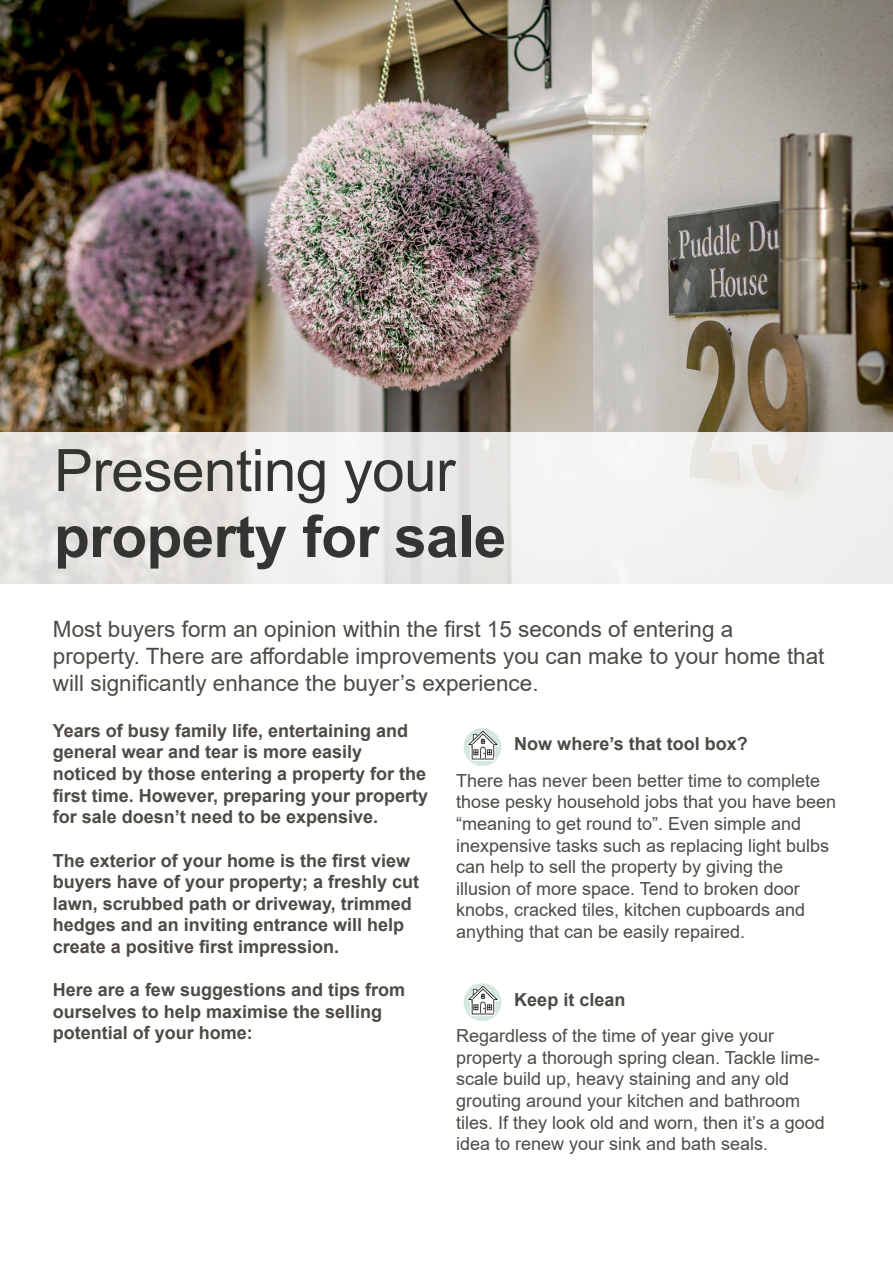
<style>
.page{position:relative;width:893px;height:1263px;background:#fff}
.page>*{position:absolute;margin:0;border:0;box-sizing:border-box;transform-origin:0 0}
.t1{font:700 58.5px/66px "Arial";letter-spacing:-.01em;color:#343533}
.t2{font:22.5px/27px "Arial";color:#4e4b46}
.t3{font:18px/21.6px "Arial";color:#4e4b46}
.t4{font:700 18px/21.6px "Arial";color:#4e4b46}
.s1{font-weight:400}
</style>
<div class="page">
<img style="left:0;top:0;width:893px;height:432px">
<svg style="left:0;top:432px;width:893px;height:152px;fill:#f0efee"></svg>
<img style="left:463px;top:728px;width:39px;height:38px">
<img style="left:463px;top:983px;width:39px;height:38px">
<p class="t1" style="left:54px;top:438px;width:454px"><span class="s1">Presenting your </span>property for sale</p>
<p class="t2" style="left:53px;top:616px;width:682px">Most buyers form an opinion within the first 15 seconds of entering a</p>
<p class="t2" style="left:53px;top:643px;width:773px">property. There are affordable improvements you can make to your home that will significantly enhance the buyer’s experience.</p>
<p class="t4" style="left:53px;top:720px;width:357px">Years of busy family life, entertaining and general wear and tear is more easily</p>
<p class="t4" style="left:53px;top:763px;width:377px;text-align:justify">noticed by those entering a property for the first time. However, preparing your property for sale doesn’t need to be expensive.</p>
<p class="t4" style="left:53px;top:849px;width:368px">The exterior of your home is the first view buyers have of your property; a freshly cut lawn, scrubbed path or driveway, trimmed hedges and an inviting entrance will help create a positive first impression.</p>
<p class="t4" style="left:53px;top:979px;width:354px">Here are a few suggestions and tips from ourselves to help maximise the selling</p>
<p class="t4" style="left:53px;top:1022px;width:202px">potential of your home:</p>
<p class="t4" style="left:514px;top:733px;width:235px">Now where’s that tool box?</p>
<p class="t3" style="left:456px;top:770px;width:382px">There has never been better time to complete those pesky household jobs that you have been “meaning to get round to”. Even simple and inexpensive tasks such as replacing light bulbs can help to sell the property by giving the</p>
<p class="t3" style="left:456px;top:878px;width:351px">illusion of more space. Tend to broken door knobs, cracked tiles, kitchen cupboards and anything that can be easily repaired.</p>
<p class="t4" style="left:514px;top:988px;width:113px">Keep it clean</p>
<p class="t3" style="left:456px;top:1025px;width:320px">Regardless of the time of year give your</p>
<p class="t3" style="left:456px;top:1046px;width:370px">property a thorough spring clean. Tackle lime&shy;scale build up, heavy staining and any old grouting around your kitchen and bathroom tiles. If they look old and worn, then it’s a good idea to renew your sink and bath seals.</p>
</div>
